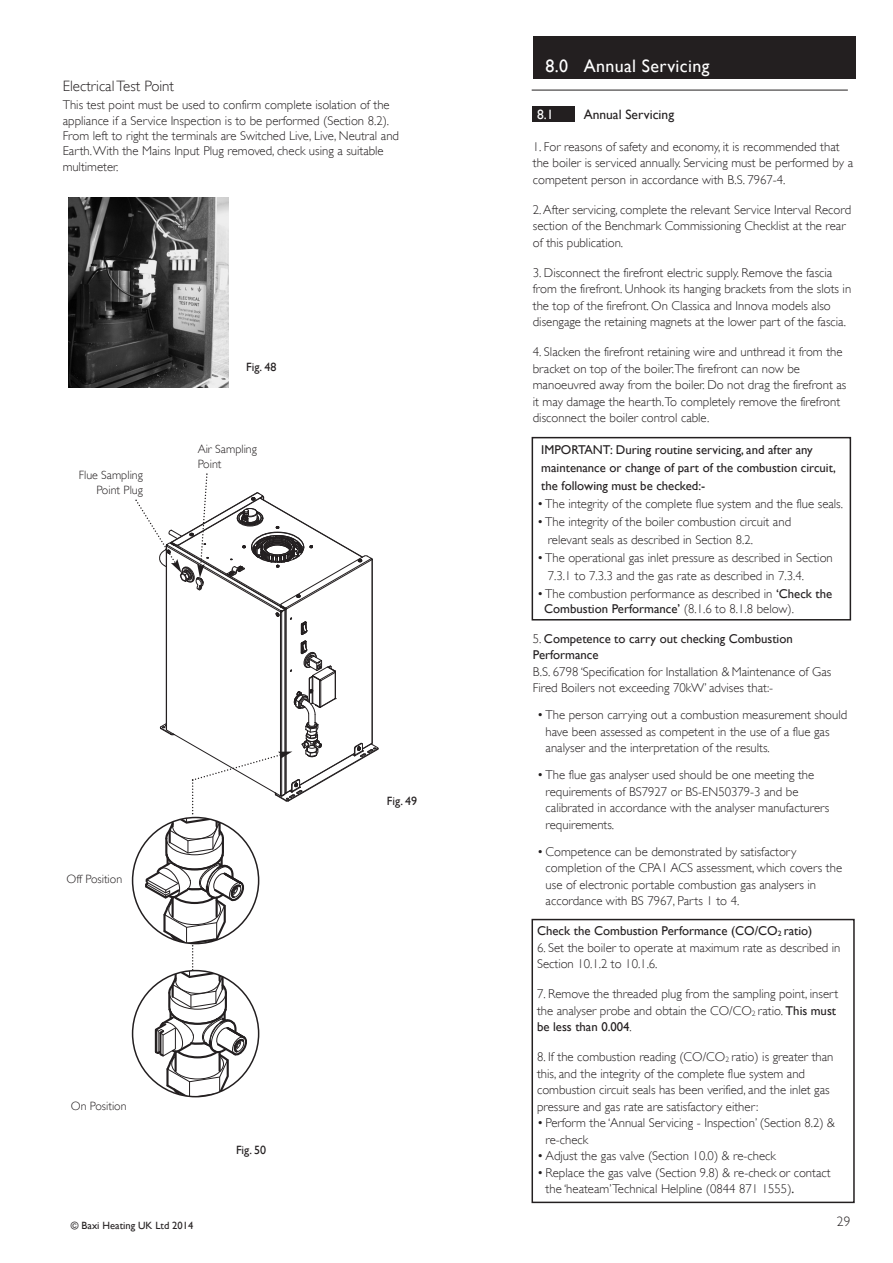
<style>
.page{position:relative;width:893px;height:1263px;background:#fff}
.page>*{position:absolute;margin:0;border:0;box-sizing:border-box;transform-origin:0 0}
.t1{font:18px "Gill Sans";letter-spacing:.02em;color:#fff}
.t2{font:300 15px "Gill Sans";color:#231f20}
.t3{font:13.5px "Gill Sans";color:#231f20}
.t4{font:13.5px "Gill Sans";color:#fff}
.t5{font:300 13.5px "Gill Sans";color:#231f20}
.t6{font:300 12.75px/16.5px "Gill Sans";color:#231f20}
.t7{font:12.75px/18px "Gill Sans";color:#231f20}
.t8{font:300 12px/15px "Gill Sans";color:#231f20;text-align:right}
.t9{font:12px "Gill Sans";color:#231f20}
.t10{font:10.5px "Gill Sans";color:#231f20}
.s1{font-weight:400}
.s2{font-weight:300}
.s3{font-size:7.65px}
</style>
<div class="page">
<div style="left:533px;top:36px;width:323px;height:43px;background:#231f20"></div>
<div style="left:532px;top:106px;width:43px;height:16px;background:#231f20"></div>
<hr style="left:532px;top:90px;width:316px;height:1px;background:#231f20">
<img style="left:69px;top:198px;width:160px;height:189px">
<svg style="left:531px;top:436px;width:324px;height:768px"></svg>
<svg style="left:132px;top:473px;width:246px;height:625px"></svg>
<p class="t2" style="left:63px;top:78px;width:113px">Electrical Test Point</p>
<p class="t6" style="left:63px;top:98px;width:338px;line-height:15.3px">This test point must be used to confirm complete isolation of the appliance if a Service Inspection is to be performed (Section 8.2).<br>From left to right the terminals are Switched Live, Live, Neutral and Earth. With the Mains Input Plug removed, check using a suitable multimeter.</p>
<p class="t9" style="left:246px;top:360px;width:32px">Fig. 48</p>
<p class="t8" style="left:79px;top:467px;width:66px">Flue Sampling<br>Point Plug</p>
<p class="t8" style="left:198px;top:441px;width:61px;text-align:left">Air Sampling<br>Point</p>
<p class="t8" style="left:67px;top:872px;width:57px">Off Position</p>
<p class="t8" style="left:71px;top:1098px;width:57px">On Position</p>
<p class="t9" style="left:236px;top:1143px;width:32px">Fig. 50</p>
<p class="t10" style="left:71px;top:1220px;width:124px">© Baxi Heating UK Ltd 2014</p>
<p class="t9" style="left:387px;top:794px;width:32px">Fig. 49</p>
<h1 class="t1" style="left:545px;top:56px;width:165px">8.0 Annual Servicing</h1>
<p class="t4" style="left:537px;top:107px;width:18px">8.1</p>
<p class="t3" style="left:584px;top:107px;width:92px">Annual Servicing</p>
<p class="t6" style="left:533px;top:138px;width:322px">1. For reasons of safety and economy, it is recommended that the boiler is serviced annually. Servicing must be performed by a competent person in accordance with B.S. 7967-4.</p>
<p class="t6" style="left:533px;top:201px;width:320px">2. After servicing, complete the relevant Service Interval Record section of the Benchmark Commissioning Checklist at the rear of this publication.</p>
<p class="t6" style="left:533px;top:264px;width:320px">3. Disconnect the firefront electric supply. Remove the fascia from the firefront. Unhook its hanging brackets from the slots in the top of the firefront. On Classica and Innova models also disengage the retaining magnets at the lower part of the fascia.</p>
<p class="t6" style="left:533px;top:344px;width:315px">4. Slacken the firefront retaining wire and unthread it from the bracket on top of the boiler.The firefront can now be manoeuvred away from the boiler. Do not drag the firefront as it may damage the hearth.To completely remove the firefront disconnect the boiler control cable.</p>
<p class="t7" style="left:541px;top:440px;width:296px">IMPORTANT: During routine servicing, and after any maintenance or change of part of the combustion circuit, the following must be checked:-</p>
<p class="t6" style="left:537px;top:495px;width:307px">• The integrity of the complete flue system and the flue seals.</p>
<p class="t6" style="left:548px;top:513px;width:245px;line-height:18px;text-indent:-11px">• The integrity of the boiler combustion circuit and relevant seals as described in Section 8.2.</p>
<p class="t6" style="left:548px;top:549px;width:287px;line-height:18px;text-indent:-11px">• The operational gas inlet pressure as described in Section<br>7.3.1 to 7.3.3 and the gas rate as described in 7.3.4.</p>
<p class="t6" style="left:544px;top:586px;width:290px;line-height:15px;text-indent:-7px">• The combustion performance as described in <span class="s1">‘Check the<br>Combustion Performance’</span> (8.1.6 to 8.1.8 below).</p>
<p class="t7" style="left:533px;top:630px;width:261px;line-height:16.5px"><span class="s2">5.</span> Competence to carry out checking Combustion<br>Performance</p>
<p class="t6" style="left:533px;top:663px;width:300px">B.S. 6798 ‘Specification for Installation &amp; Maintenance of Gas<br>Fired Boilers not exceeding 70kW’ advises that:-</p>
<p class="t6" style="left:546px;top:707px;width:303px;text-indent:-9px">• The person carrying out a combustion measurement should have been assessed as competent in the use of a flue gas analyser and the interpretation of the results.</p>
<p class="t6" style="left:546px;top:767px;width:285px;text-indent:-9px">• The flue gas analyser used should be one meeting the requirements of BS7927 or BS-EN50379-3 and be calibrated in accordance with the analyser manufacturers requirements.</p>
<p class="t6" style="left:546px;top:843px;width:298px;text-indent:-9px">• Competence can be demonstrated by satisfactory completion of the CPA1 ACS assessment, which covers the use of electronic portable combustion gas analysers in accordance with BS 7967, Parts 1 to 4.</p>
<p class="t7" style="left:537px;top:922px;width:277px">Check the Combustion Performance (CO/CO<span class="s3">2</span> ratio)</p>
<p class="t6" style="left:537px;top:939px;width:305px">6. Set the boiler to operate at maximum rate as described in<br>Section 10.1.2 to 10.1.6.</p>
<p class="t6" style="left:537px;top:986px;width:303px">7. Remove the threaded plug from the sampling point, insert the analyser probe and obtain the CO/CO<span class="s3">2</span> ratio. <span class="s1">This must be less than 0.004</span>.</p>
<p class="t6" style="left:537px;top:1049px;width:298px">8. If the combustion reading (CO/CO<span class="s3">2</span> ratio) is greater than this, and the integrity of the complete flue system and combustion circuit seals has been verified, and the inlet gas pressure and gas rate are satisfactory either:</p>
<p class="t6" style="left:546px;top:1115px;width:291px;text-indent:-9px">• Perform the ‘Annual Servicing - Inspection’ (Section 8.2) &amp; re-check</p>
<p class="t6" style="left:537px;top:1148px;width:240px">• Adjust the gas valve (Section 10.0) &amp; re-check</p>
<p class="t6" style="left:546px;top:1164px;width:287px;text-indent:-9px">• Replace the gas valve (Section 9.8) &amp; re-check or contact the ‘heateam’Technical Helpline (0844 871 1555)<span class="s1">.</span></p>
<p class="t5" style="left:837px;top:1214px;width:15px">29</p>
</div>
